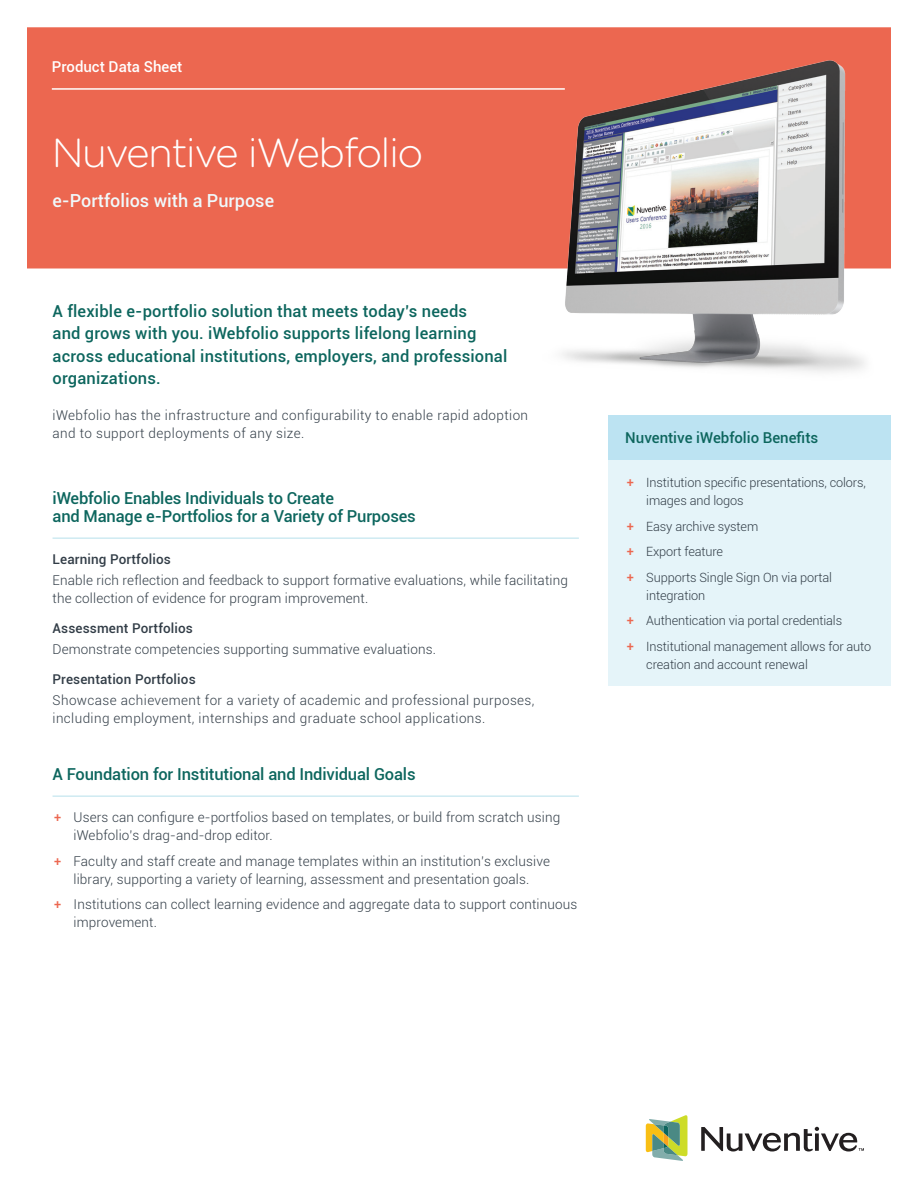
<style>
.page{position:relative;width:918px;height:1188px;background:#fff}
.page>*{position:absolute;margin:0;border:0;box-sizing:border-box;transform-origin:0 0}
.t1{font:300 40.5px "Gotham Rounded";letter-spacing:-.04em;color:#fff}
.t2{font:500 18px "Roboto";color:#f0f9fb}
.t3{font:500 16.5px/22.5px "Roboto";letter-spacing:.01em;color:#0d665e}
.t4{font:500 16.5px/18px "Roboto";letter-spacing:-.01em;color:#0d665e}
.t5{font:500 15px "Roboto";color:#0d665e}
.t6{font:500 15px "Roboto";color:#fff}
.t7{font:300 13.5px/18px "Roboto";letter-spacing:.01em;color:#323d47}
.t8{font:300 13.5px/18px "Roboto";letter-spacing:.03em;color:#323d47}
.t9{font:500 13.5px "Roboto";letter-spacing:.01em;color:#323d47}
.t10{font:300 12.75px/18px "Roboto";letter-spacing:-.01em;color:#323d47}
.s1{font-weight:500;font-size:12.75px;color:#ec6750}
.s2{font-weight:500;color:#ec6750}
</style>
<div class="page">
<div style="left:27px;top:27px;width:864px;height:241px;background:#ec6750"></div>
<svg style="left:646px;top:1115px;width:41px;height:46px"></svg>
<svg style="left:701px;top:1127px;width:163px;height:25px"></svg>
<hr style="left:52px;top:88px;width:513px;height:2px;background:#fff">
<div style="left:608px;top:415px;width:283px;height:45px;background:#bce3f2"></div>
<div style="left:608px;top:460px;width:283px;height:226px;background:#e5f4f9"></div>
<hr style="left:53px;top:537px;width:526px;height:2px;background:#ceeaf2">
<hr style="left:53px;top:795px;width:526px;height:2px;background:#ceeaf2">
<img style="left:542px;top:61px;width:338px;height:311px">
<p class="t6" style="left:52px;top:56px;width:132px">Product Data Sheet</p>
<p class="t1" style="left:52px;top:126px;width:373px">Nuventive iWebfolio</p>
<p class="t2" style="left:53px;top:188px;width:223px">e-Portfolios with a Purpose</p>
<p class="t3" style="left:53px;top:299px;width:456px">A flexible e-portfolio solution that meets today’s needs<br>and grows with you. iWebfolio supports lifelong learning across educational institutions, employers, and professional organizations.</p>
<p class="t8" style="left:53px;top:406px;width:477px">iWebfolio has the infrastructure and configurability to enable rapid adoption and to support deployments of any size.</p>
<p class="t4" style="left:53px;top:489px;width:365px">iWebfolio Enables Individuals to Create<br>and Manage e-Portfolios for a Variety of Purposes</p>
<p class="t9" style="left:53px;top:550px;width:120px">Learning Portfolios</p>
<p class="t7" style="left:53px;top:571px;width:517px">Enable rich reflection and feedback to support formative evaluations, while facilitating the collection of evidence for program improvement.</p>
<p class="t9" style="left:53px;top:619px;width:142px">Assessment Portfolios</p>
<p class="t7" style="left:53px;top:640px;width:385px">Demonstrate competencies supporting summative evaluations.</p>
<p class="t9" style="left:53px;top:670px;width:145px">Presentation Portfolios</p>
<p class="t8" style="left:53px;top:691px;width:483px">Showcase achievement for a variety of academic and professional purposes, including employment, internships and graduate school applications.</p>
<p class="t4" style="left:53px;top:765px;width:365px">A Foundation for Institutional and Individual Goals</p>
<p class="t7" style="left:74px;top:808px;width:488px;text-indent:-20px"><span class="s1">+</span> Users can configure e-portfolios based on templates, or build from scratch using iWebfolio’s drag-and-drop editor.</p>
<p class="t7" style="left:54px;top:852px;width:497px;text-align:center"><span class="s1">+</span> Faculty and staff create and manage templates within an institution’s exclusive library, supporting a variety of learning, assessment and presentation goals.</p>
<p class="t7" style="left:74px;top:895px;width:505px;text-indent:-20px"><span class="s1">+</span> Institutions can collect learning evidence and aggregate data to support continuous improvement.</p>
<p class="t5" style="left:625px;top:427px;width:195px">Nuventive iWebfolio Benefits</p>
<p class="t10" style="left:646px;top:473px;width:221px;text-indent:-20px"><span class="s2">+</span> Institution specific presentations, colors, images and logos</p>
<p class="t10" style="left:627px;top:517px;width:133px"><span class="s2">+</span> Easy archive system</p>
<p class="t10" style="left:627px;top:542px;width:98px"><span class="s2">+</span> Export feature</p>
<p class="t10" style="left:646px;top:568px;width:187px;text-indent:-20px"><span class="s2">+</span> Supports Single Sign On via portal integration</p>
<p class="t10" style="left:627px;top:611px;width:217px"><span class="s2">+</span> Authentication via portal credentials</p>
<p class="t10" style="left:646px;top:637px;width:227px;text-indent:-20px"><span class="s2">+</span> Institutional management allows for auto creation and account renewal</p>
</div>
